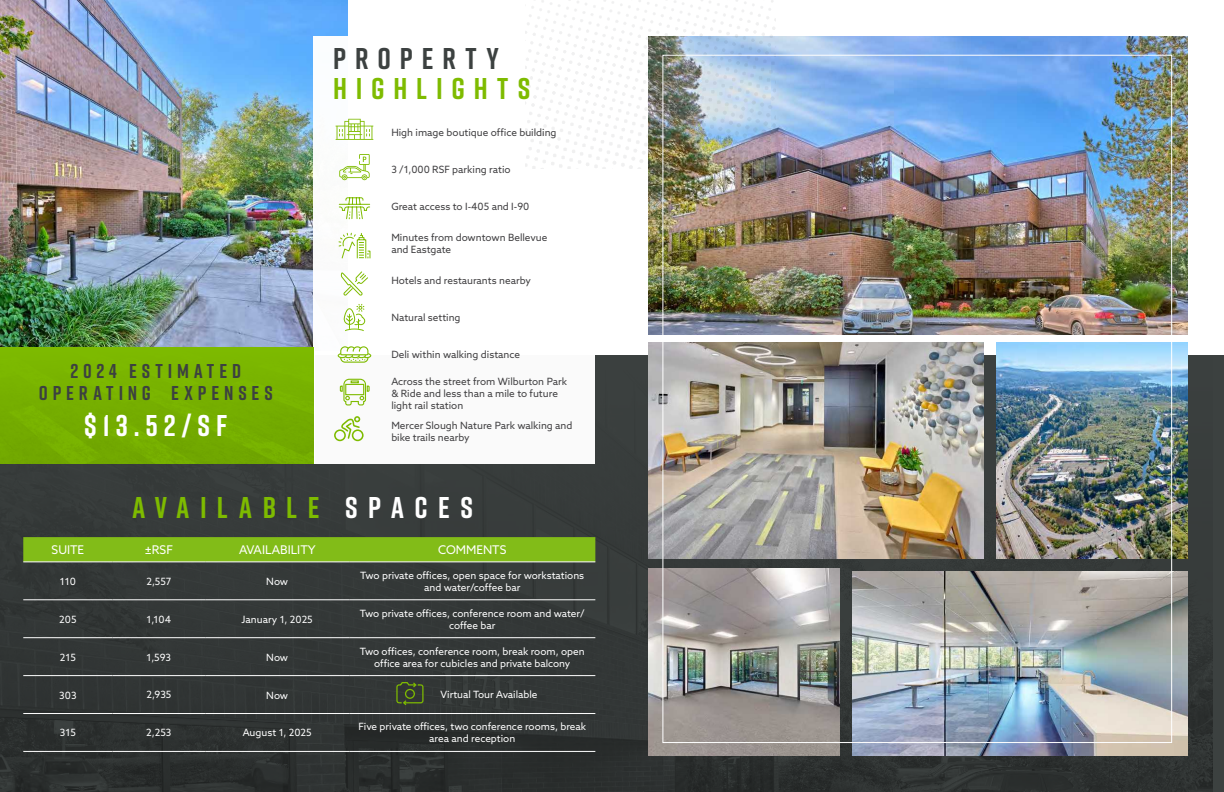
<style>
.page{position:relative;width:1224px;height:792px;background:#fff}
.page>*{position:absolute;margin:0;border:0;box-sizing:border-box;transform-origin:0 0}
.t1{font:700 30px "Rift";letter-spacing:.35em;color:#7ebb00}
.t2{font:700 30px "Rift";letter-spacing:.295em;color:#7ebb00}
.t3{font:700 30px "Rift";color:#fff}
.t4{font:700 30px "Rift";letter-spacing:.305em;color:#3c4140}
.t5{font:700 20px/22px "Rift";letter-spacing:.24em;color:#3c4140;text-align:center}
.t6{font:12px "Azo Sans";color:#fff}
.t7{font:10px/12px "Azo Sans";color:#fff;text-align:center}
.t8{font:10px/12px "Azo Sans";color:#414042}
.s1{color:#fff}
</style>
<div class="page">
<img style="left:0;top:356px;width:1212px;height:436px">
<img style="left:0;top:0;width:347px;height:347px">
<div style="left:313px;top:36px;width:282px;height:428px;background:#fff"></div>
<img style="left:648px;top:36px;width:540px;height:298px">
<img style="left:997px;top:342px;width:191px;height:217px">
<img style="left:648px;top:569px;width:191px;height:187px">
<img style="left:852px;top:572px;width:336px;height:184px">
<img style="left:648px;top:343px;width:336px;height:216px">
<svg style="left:338px;top:197px;width:33px;height:23px"></svg>
<img style="left:526px;top:0;width:249px;height:168px">
<img style="left:0;top:347px;width:314px;height:117px">
<svg style="left:339px;top:154px;width:31px;height:26px"></svg>
<svg style="left:338px;top:232px;width:33px;height:27px"></svg>
<svg style="left:335px;top:119px;width:38px;height:21px"></svg>
<svg style="left:341px;top:271px;width:27px;height:25px"></svg>
<svg style="left:338px;top:346px;width:33px;height:17px"></svg>
<svg style="left:344px;top:304px;width:22px;height:28px"></svg>
<svg style="left:334px;top:416px;width:30px;height:25px"></svg>
<svg style="left:339px;top:378px;width:31px;height:28px"></svg>
<svg style="left:23px;top:537px;width:572px;height:25px;background:#84bc1d"></svg>
<hr style="left:23px;top:562px;width:90px;height:1px;background:#fff">
<hr style="left:23px;top:600px;width:90px;height:1px;background:#fff">
<hr style="left:23px;top:637px;width:90px;height:1px;background:#fff">
<hr style="left:113px;top:562px;width:92px;height:1px;background:#fff">
<hr style="left:205px;top:562px;width:144px;height:1px;background:#fff">
<hr style="left:349px;top:562px;width:246px;height:1px;background:#fff">
<hr style="left:113px;top:600px;width:92px;height:1px;background:#fff">
<hr style="left:205px;top:600px;width:144px;height:1px;background:#fff">
<hr style="left:349px;top:600px;width:246px;height:1px;background:#fff">
<hr style="left:113px;top:637px;width:92px;height:1px;background:#fff">
<hr style="left:205px;top:637px;width:144px;height:1px;background:#fff">
<hr style="left:349px;top:637px;width:246px;height:1px;background:#fff">
<hr style="left:23px;top:675px;width:90px;height:1px;background:#fff">
<hr style="left:113px;top:675px;width:92px;height:1px;background:#fff">
<hr style="left:205px;top:675px;width:144px;height:1px;background:#fff">
<hr style="left:349px;top:675px;width:246px;height:1px;background:#fff">
<hr style="left:23px;top:713px;width:90px;height:1px;background:#fff">
<hr style="left:113px;top:713px;width:92px;height:1px;background:#fff">
<hr style="left:205px;top:713px;width:144px;height:1px;background:#fff">
<hr style="left:349px;top:713px;width:246px;height:1px;background:#fff">
<hr style="left:23px;top:751px;width:90px;height:1px;background:#fff">
<hr style="left:113px;top:751px;width:92px;height:1px;background:#fff">
<hr style="left:205px;top:751px;width:144px;height:1px;background:#fff">
<hr style="left:349px;top:751px;width:246px;height:1px;background:#fff">
<svg style="left:396px;top:682px;width:28px;height:23px"></svg>
<h2 class="t5" style="left:39px;top:360px;width:235px">2024 ESTIMATED<br>OPERATING EXPENSES</h2>
<h1 class="t3" style="left:84px;top:405px;width:145px">$13.52/SF</h1>
<h1 class="t4" style="left:333px;top:37px;width:167px">PROPERTY</h1>
<h1 class="t2" style="left:333px;top:67px;width:199px">HIGHLIGHTS</h1>
<p class="t8" style="left:391px;top:126px;width:167px">High image boutique office building</p>
<p class="t8" style="left:391px;top:163px;width:121px">3 /1,000 RSF parking ratio</p>
<p class="t8" style="left:391px;top:200px;width:140px">Great access to I-405 and I-90</p>
<p class="t8" style="left:391px;top:231px;width:158px">Minutes from downtown Bellevue and Eastgate</p>
<p class="t8" style="left:391px;top:274px;width:141px">Hotels and restaurants nearby</p>
<p class="t8" style="left:391px;top:311px;width:71px">Natural setting</p>
<p class="t8" style="left:391px;top:349px;width:130px">Deli within walking distance</p>
<p class="t8" style="left:391px;top:375px;width:177px">Across the street from Wilburton Park &amp; Ride and less than a mile to future light rail station</p>
<p class="t8" style="left:391px;top:420px;width:183px">Mercer Slough Nature Park walking and bike trails nearby</p>
<h1 class="t1" style="left:132px;top:486px;width:342px">AVAILABLE <span class="s1">SPACES</span></h1>
<p class="t6" style="left:52px;top:542px;width:34px">SUITE</p>
<p class="t6" style="left:145px;top:542px;width:30px">±RSF</p>
<p class="t6" style="left:239px;top:542px;width:78px">AVAILABILITY</p>
<p class="t6" style="left:438px;top:542px;width:70px">COMMENTS</p>
<p class="t7" style="left:60px;top:575px;width:18px">110</p>
<p class="t7" style="left:146px;top:575px;width:27px">2,557</p>
<p class="t7" style="left:266px;top:575px;width:23px">Now</p>
<p class="t7" style="left:360px;top:569px;width:225px">Two private offices, open space for workstations and water/coffee bar</p>
<p class="t7" style="left:59px;top:613px;width:19px">205</p>
<p class="t7" style="left:147px;top:613px;width:26px">1,104</p>
<p class="t7" style="left:242px;top:613px;width:73px">January 1, 2025</p>
<p class="t7" style="left:360px;top:607px;width:226px">Two private offices, conference room and water/ coffee bar</p>
<p class="t7" style="left:60px;top:651px;width:18px">215</p>
<p class="t7" style="left:147px;top:651px;width:26px">1,593</p>
<p class="t7" style="left:266px;top:651px;width:23px">Now</p>
<p class="t7" style="left:360px;top:645px;width:226px">Two offices, conference room, break room, open office area for cubicles and private balcony</p>
<p class="t7" style="left:59px;top:689px;width:19px">303</p>
<p class="t7" style="left:146px;top:689px;width:26px">2,935</p>
<p class="t7" style="left:266px;top:689px;width:23px">Now</p>
<p class="t7" style="left:441px;top:689px;width:98px">Virtual Tour Available</p>
<p class="t7" style="left:60px;top:727px;width:18px">315</p>
<p class="t7" style="left:146px;top:727px;width:27px">2,253</p>
<p class="t7" style="left:243px;top:727px;width:70px">August 1, 2025</p>
<p class="t7" style="left:358px;top:721px;width:229px">Five private offices, two conference rooms, break area and reception</p>
</div>
